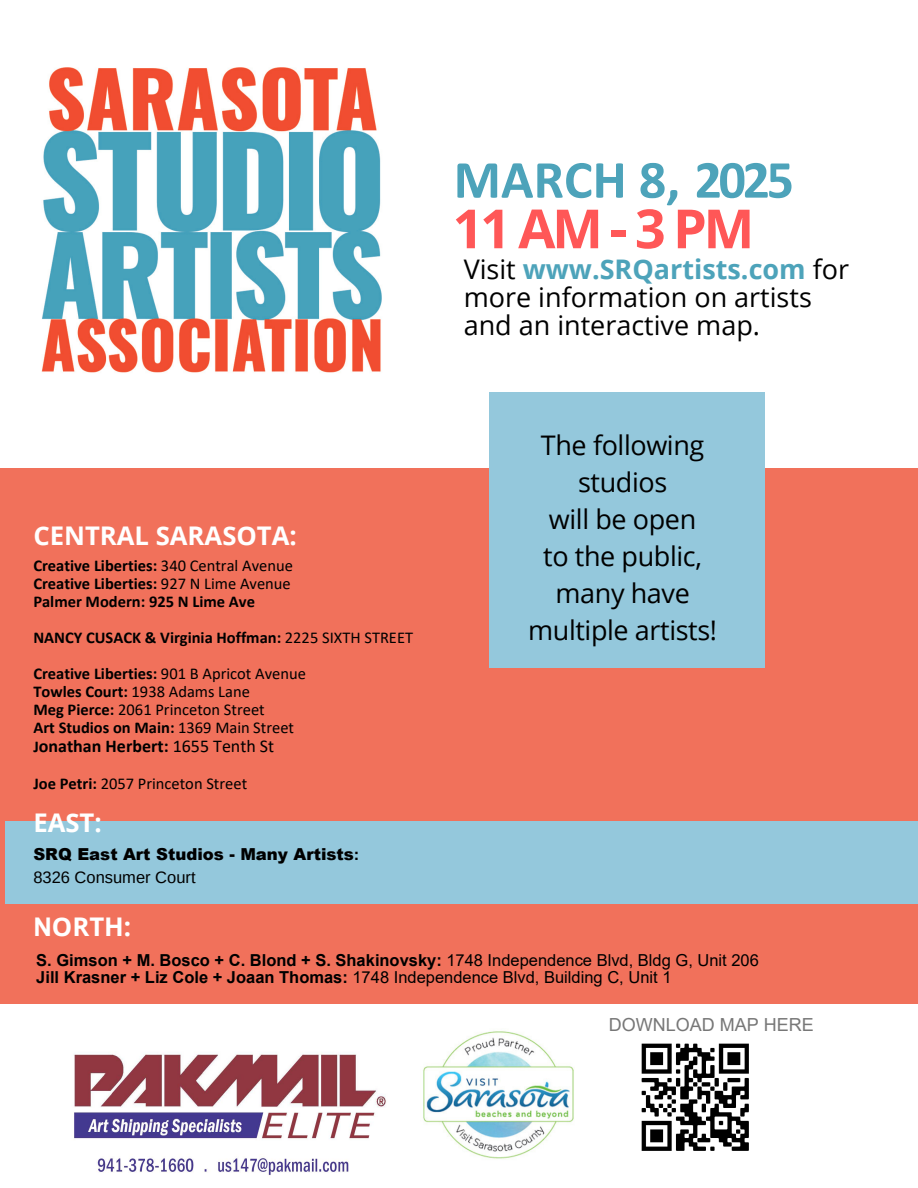
<style>
.page{position:relative;width:918px;height:1188px;background:#fff}
.page>*{position:absolute;margin:0;border:0;box-sizing:border-box;transform-origin:0 0}
.t1{font:700 54px/50.7px "Calibri";color:#4da3ba}
.t2{font:27px/37.2px "Open Sans";letter-spacing:-.015em;color:#000}
.t3{font:700 25.65px "Open Sans";color:#fff}
.t4{font:700 18px "Calibri";color:#000}
.t5{font:18px "Arial";color:#777}
.t6{font:700 16.5px/18px "Calibri";color:#000}
.t7{font:700 16.5px/17.1px "Arial";color:#000}
.t8{font:16.5px/18px "Calibri";color:#000}
.t9{font:900 16.5px/23.1px "Arial";color:#000}
.s1{font-family:"Open Sans";color:#ff5757}
.s2{font-weight:400}
.s3{font-weight:700}
.s4{font-size:16.5px}
.s5{font-family:"Arimo";font-weight:700}
.s6{font-family:"Arimo";font-weight:400}
.s7{font-family:"Arial"}
.s8{font-weight:700;color:#4da3ba}
</style>
<div class="page">
<div style="left:0;top:468px;width:918px;height:536px;background:#f1715b"></div>
<img style="left:41px;top:67px;width:341px;height:306px">
<img style="left:423px;top:1031px;width:151px;height:128px">
<img style="left:641px;top:1043px;width:108px;height:108px">
<div style="left:489px;top:392px;width:275px;height:276px;background:#94c8dc"></div>
<div style="left:6px;top:822px;width:912px;height:82px;background:#94c8dc"></div>
<img style="left:74px;top:1054px;width:312px;height:122px">
<h1 class="t1" style="left:453px;top:154px;width:343px">MARCH 8, 2025<br><span class="s1">11 AM - 3 PM</span></h1>
<p class="t3" style="left:33px;top:518px;width:265px">CENTRAL SARASOTA:</p>
<p class="t6" style="left:33px;top:557px;width:261px">Creative Liberties: <span class="s2">340 Central Avenue<br></span>Creative Liberties: <span class="s2">927 N Lime Avenue<br></span>Palmer Modern: 925 N Lime Ave</p>
<p class="t6" style="left:33px;top:620px;width:381px;line-height:36px">NANCY CUSACK &amp; Virginia Hoffman: <span class="s2">2225 SIXTH STREET<br></span>Creative Liberties: <span class="s2">901 B Apricot Avenue</span></p>
<p class="t8" style="left:33px;top:682px;width:262px"><span class="s3">Towles Court:</span> 1938 Adams Lane<br><span class="s3">Meg Pierce:</span> 2061 Princeton Street<br><span class="s3">Art Studios on Main:</span> 1369 Main Street</p>
<p class="t4" style="left:33px;top:734px;width:242px"><span class="s4">J</span>onathan Herbert: <span class="s2">1655 Tenth St</span></p>
<p class="t8" style="left:33px;top:774px;width:215px"><span class="s3">Joe Petri:</span> 2057 Princeton Street</p>
<p class="t3" style="left:33px;top:805px;width:70px">EAST:</p>
<p class="t9" style="left:33px;top:842px;width:328px">SRQ East Art Studios - Many Artists<span class="s5">:<br></span><span class="s6">8326 Consumer Court</span></p>
<p class="t3" style="left:33px;top:909px;width:99px"><span class="s7">N</span>ORTH:</p>
<p class="t2" style="left:464px;top:254px;width:387px;line-height:28.2px">Visit <span class="s8">www.SRQartists.com</span> for more information on artists and an interactive map.</p>
<p class="t2" style="left:528px;top:426px;width:190px;text-align:center">The following studios<br>will be open<br>to the public, many have multiple artists!</p>
<p class="t7" style="left:36px;top:952px;width:724px">S. Gimson + M. Bosco + C. Blond + S. Shakinovsky: <span class="s2">1748 Independence Blvd, Bldg G, Unit 206<br></span>Jill Krasner + Liz Cole + Joaan Thomas: <span class="s2">1748 Independence Blvd, Building C, Unit 1</span></p>
<p class="t5" style="left:609px;top:1012px;width:207px">DOWNLOAD MAP HERE</p>
</div>
